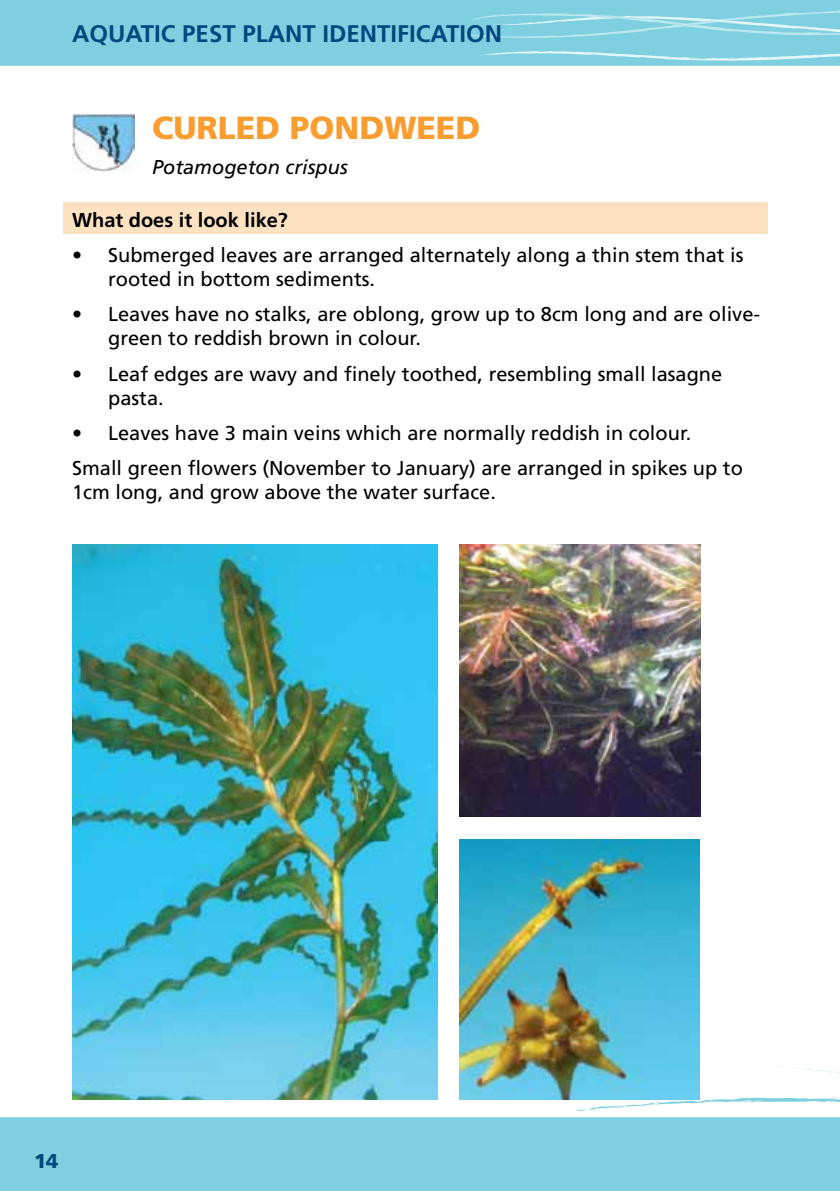
<style>
.page{position:relative;width:840px;height:1191px;background:#fff}
.page>*{position:absolute;margin:0;border:0;box-sizing:border-box;transform-origin:0 0}
.t1{font:900 32px "Frutiger LT Std";color:#f99d31}
.t2{font:700 24px "Frutiger LT Std";color:#00467f}
.t3{font:20px/24px "Frutiger LT Std";color:#000}
.t4{font:700 20px "Frutiger LT Std";color:#000}
.t5{font:italic 20px "Frutiger LT Std";color:#000}
.t6{font:900 20px "Frutiger LT Std";color:#00467f}
</style>
<div class="page">
<div style="left:0;top:1117px;width:839px;height:74px;background:#7ed0e0"></div>
<svg style="left:574px;top:1063px;width:265px;height:108px"></svg>
<div style="left:64px;top:203px;width:703px;height:31px;background:#fde2c1"></div>
<img style="left:72px;top:114px;width:63px;height:57px">
<img style="left:459px;top:544px;width:241px;height:272px">
<img style="left:72px;top:544px;width:365px;height:556px">
<img style="left:459px;top:839px;width:240px;height:261px">
<div style="left:0;top:0;width:839px;height:66px;background:#7ed0e0"></div>
<svg style="left:454px;top:0;width:385px;height:61px"></svg>
<p class="t2" style="left:72px;top:19px;width:431px">AQUATIC PEST PLANT IDENTIFICATION</p>
<p class="t1" style="left:152px;top:108px;width:330px">CURLED PONDWEED</p>
<p class="t5" style="left:152px;top:156px;width:197px">Potamogeton crispus</p>
<p class="t4" style="left:72px;top:208px;width:217px">What does it look like?</p>
<p class="t3" style="left:108px;top:243px;width:636px;text-indent:-36px">• Submerged leaves are arranged alternately along a thin stem that is rooted in bottom sediments.</p>
<p class="t3" style="left:108px;top:302px;width:653px;text-indent:-36px">• Leaves have no stalks, are oblong, grow up to 8cm long and are olive&shy;green to reddish brown in colour.</p>
<p class="t3" style="left:108px;top:362px;width:615px;text-indent:-36px">• Leaf edges are wavy and finely toothed, resembling small lasagne pasta.</p>
<p class="t3" style="left:72px;top:415px;width:672px;line-height:35.4px">• Leaves have 3 main veins which are normally reddish in colour.<br>Small green flowers (November to January) are arranged in spikes up to</p>
<p class="t3" style="left:72px;top:480px;width:425px">1cm long, and grow above the water surface.</p>
<p class="t6" style="left:34px;top:1149px;width:26px">14</p>
</div>
